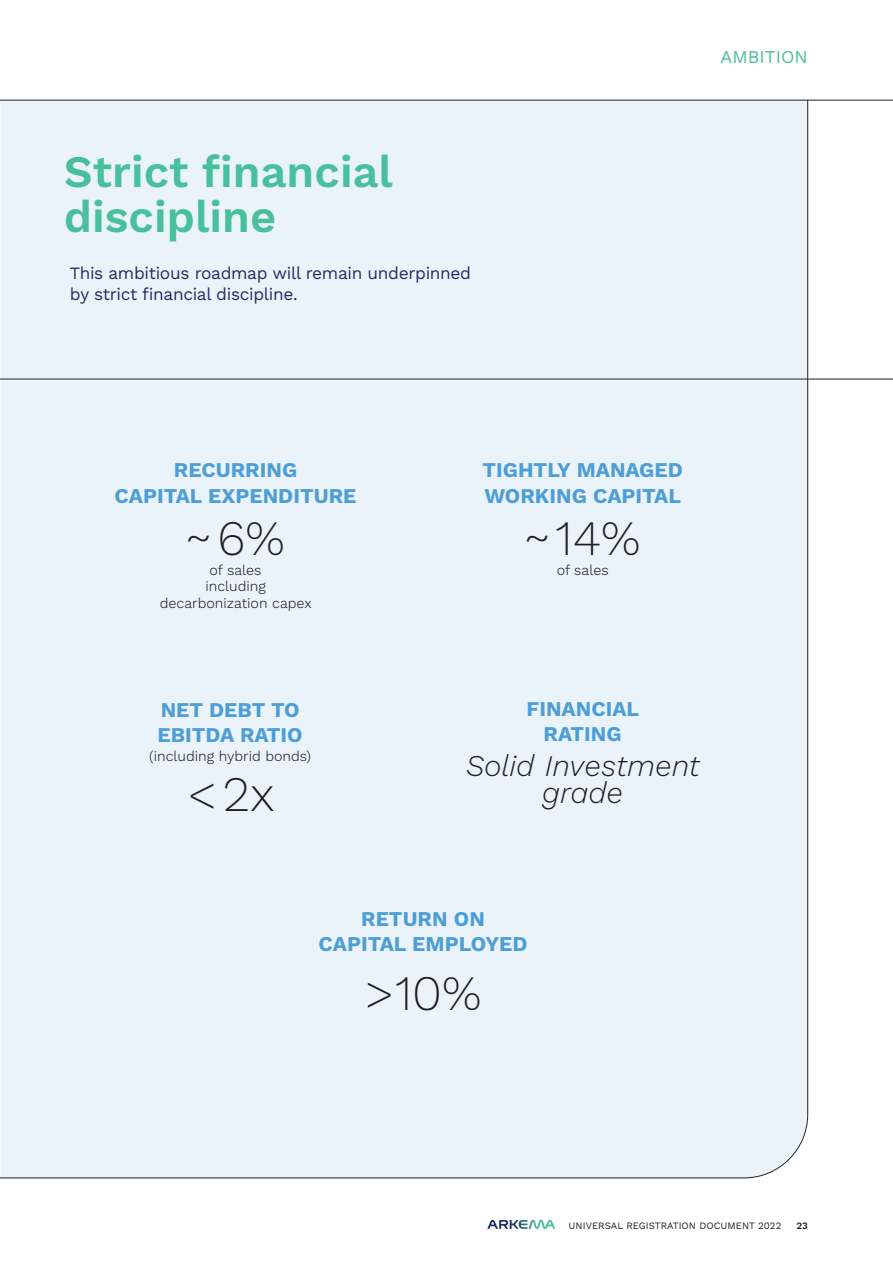
<style>
.page{position:relative;width:893px;height:1263px;background:#fff}
.page>*{position:absolute;margin:0;border:0;box-sizing:border-box;transform-origin:0 0}
.t1{font:200 49.5px "Work Sans";color:#231f20}
.t2{font:600 45px/45px "Work Sans";color:#48bf9d}
.t3{font:italic 300 30px/27px "Work Sans";color:#231f20;text-align:center}
.t4{font:700 21px/25.2px "Work Sans";color:#4e9ed6;text-align:center}
.t5{font:18px "Work Sans";color:#48bf9d}
.t6{font:17.25px/20.7px "Work Sans";letter-spacing:-.02em;color:#242c64}
.t7{font:300 14.25px/16.5px "Work Sans";color:#231f20;text-align:center}
.t8{font:9.75px "Work Sans";color:#231f20}
.t9{font:600 9.75px "Work Sans";color:#231f20}
</style>
<div class="page">
<hr style="left:0;top:100px;width:893px;height:1px;background:#231f20">
<div style="left:0;top:99px;width:808px;height:1079px;background:#ebf3fa"></div>
<hr style="left:0;top:379px;width:893px;height:1px;background:#231f20">
<svg style="left:487px;top:1220px;width:68px;height:9px"></svg>
<h2 class="t2" style="left:64px;top:152px;width:331px">Strict financial discipline</h2>
<p class="t6" style="left:70px;top:265px;width:403px">This ambitious roadmap will remain underpinned by strict financial discipline.</p>
<p class="t5" style="left:721px;top:51px;width:89px">AMBITION</p>
<p class="t4" style="left:115px;top:460px;width:243px">RECURRING<br>CAPITAL EXPENDITURE</p>
<h1 class="t1" style="left:186px;top:509px;width:100px">~6%</h1>
<p class="t7" style="left:160px;top:563px;width:153px">of sales<br>including decarbonization capex</p>
<p class="t4" style="left:157px;top:699px;width:147px;text-align:left">NET DEBT TO<br>EBITDA RATIO</p>
<p class="t7" style="left:149px;top:750px;width:163px">(including hybrid bonds)</p>
<h1 class="t1" style="left:187px;top:765px;width:90px">&lt;2x</h1>
<p class="t4" style="left:482px;top:460px;width:202px;text-align:left">TIGHTLY MANAGED<br>WORKING CAPITAL</p>
<h1 class="t1" style="left:525px;top:509px;width:117px">~14%</h1>
<p class="t7" style="left:557px;top:563px;width:53px">of sales</p>
<p class="t4" style="left:526px;top:698px;width:114px">FINANCIAL<br>RATING</p>
<h3 class="t3" style="left:466px;top:755px;width:236px">Solid Investment grade</h3>
<p class="t4" style="left:319px;top:908px;width:210px">RETURN ON<br>CAPITAL EMPLOYED</p>
<h1 class="t1" style="left:365px;top:964px;width:118px">&gt;10%</h1>
<p class="t8" style="left:569px;top:1222px;width:214px">UNIVERSAL REGISTRATION DOCUMENT 2022</p>
<p class="t9" style="left:796px;top:1221px;width:13px">23</p>
</div>
